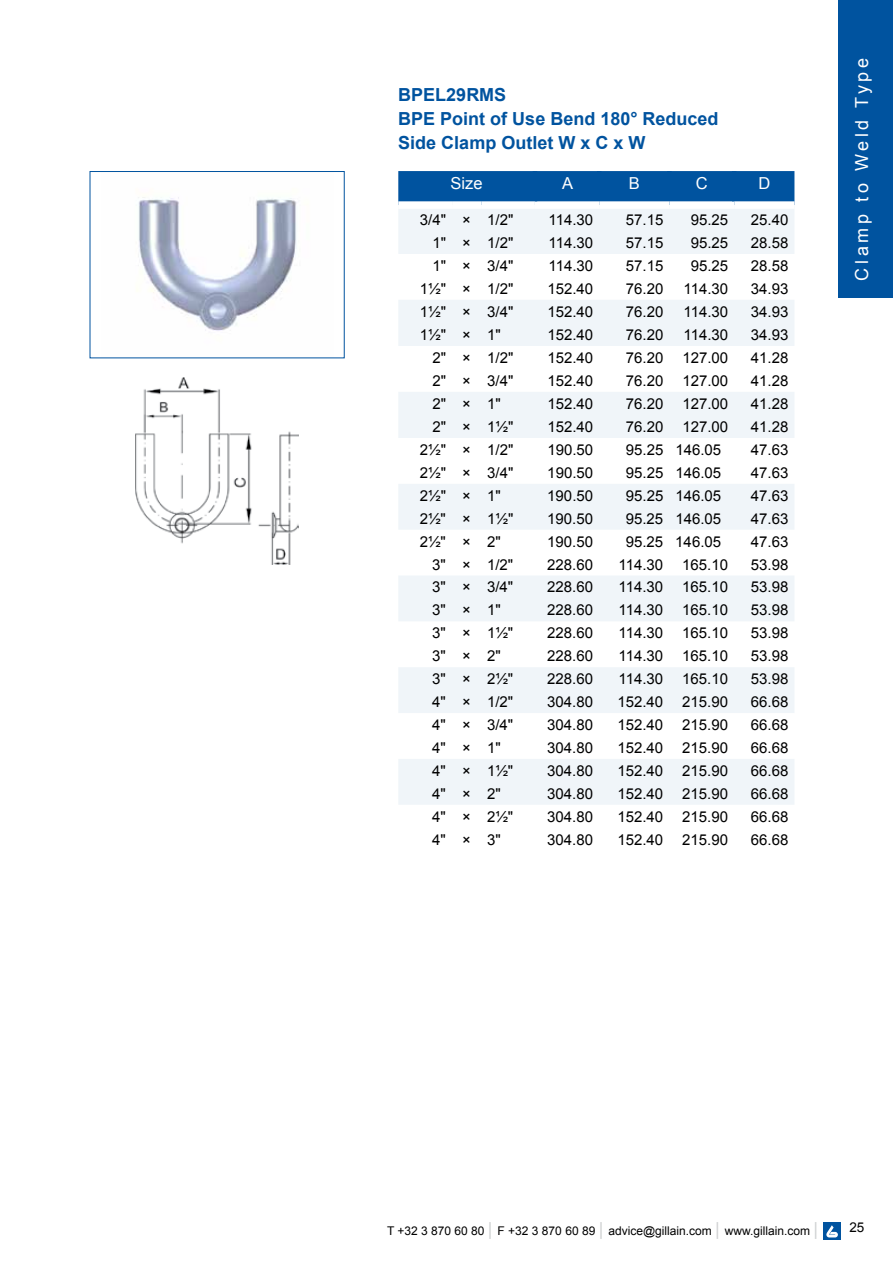
<style>
.page{position:relative;width:893px;height:1263px;background:#fff}
.page>*{position:absolute;margin:0;border:0;box-sizing:border-box;transform-origin:0 0}
.t1{font:700 18px/24px "Arial";color:#00539f}
.t2{font:18px "Arial";letter-spacing:.2em;color:#fff}
.t3{font:16.5px "Arial";color:#fff}
.t4{font:15px "Arial";color:#000}
.t5{font:13.5px "Arial";color:#000}
.t6{font:12px "Arial";color:#000}
.s1{font-size:18px;color:#d1d3d4}
</style>
<div class="page">
<div style="left:823px;top:1222px;width:17px;height:17px;background:#00539f"></div>
<svg style="left:826px;top:1225px;width:12px;height:12px"></svg>
<img style="left:138px;top:197px;width:159px;height:134px">
<img style="left:136px;top:378px;width:162px;height:186px">
<div style="left:398px;top:171px;width:396px;height:30px;background:#00539f"></div>
<svg style="left:398px;top:209px;width:396px;height:596px;fill:#f0f5f9"></svg>
<hr style="left:597px;top:171px;width:4px;height:30px;background:#00539f">
<div style="left:667px;top:171px;width:5px;height:30px;background:#00539f"></div>
<hr style="left:533px;top:171px;width:4px;height:30px;background:#00539f">
<hr style="left:732px;top:171px;width:4px;height:30px;background:#00539f">
<div style="left:838px;top:0;width:55px;height:298px;background:#00539f"></div>
<p class="t1" style="left:398px;top:83px;width:322px">BPEL29RMS<br>BPE Point of Use Bend 180° Reduced<br>Side Clamp Outlet W x C x W</p>
<p class="t3" style="left:451px;top:172px;width:34px">Size</p>
<p class="t3" style="left:562px;top:172px;width:13px">A</p>
<p class="t3" style="left:629px;top:172px;width:13px">B</p>
<p class="t3" style="left:696px;top:172px;width:13px">C</p>
<p class="t3" style="left:758px;top:172px;width:13px">D</p>
<p class="t4" style="left:420px;top:210px;width:95px">3/4" × 1/2"</p>
<p class="t4" style="left:548px;top:210px;width:46px">114.30</p>
<p class="t4" style="left:626px;top:210px;width:39px">57.15</p>
<p class="t4" style="left:691px;top:210px;width:39px">95.25</p>
<p class="t4" style="left:751px;top:210px;width:39px">25.40</p>
<p class="t4" style="left:432px;top:233px;width:83px">1" × 1/2"</p>
<p class="t4" style="left:548px;top:233px;width:46px">114.30</p>
<p class="t4" style="left:626px;top:233px;width:39px">57.15</p>
<p class="t4" style="left:691px;top:233px;width:39px">95.25</p>
<p class="t4" style="left:751px;top:233px;width:39px">28.58</p>
<p class="t4" style="left:432px;top:256px;width:83px">1" × 3/4"</p>
<p class="t4" style="left:548px;top:256px;width:46px">114.30</p>
<p class="t4" style="left:626px;top:256px;width:39px">57.15</p>
<p class="t4" style="left:691px;top:256px;width:39px">95.25</p>
<p class="t4" style="left:751px;top:256px;width:39px">28.58</p>
<p class="t4" style="left:420px;top:279px;width:95px">1½" × 1/2"</p>
<p class="t4" style="left:547px;top:279px;width:47px">152.40</p>
<p class="t4" style="left:626px;top:279px;width:39px">76.20</p>
<p class="t4" style="left:683px;top:279px;width:46px">114.30</p>
<p class="t4" style="left:751px;top:279px;width:39px">34.93</p>
<p class="t4" style="left:420px;top:302px;width:95px">1½" × 3/4"</p>
<p class="t4" style="left:547px;top:302px;width:47px">152.40</p>
<p class="t4" style="left:626px;top:302px;width:39px">76.20</p>
<p class="t4" style="left:683px;top:302px;width:46px">114.30</p>
<p class="t4" style="left:751px;top:302px;width:39px">34.93</p>
<p class="t4" style="left:420px;top:324px;width:83px">1½" × 1"</p>
<p class="t4" style="left:547px;top:324px;width:47px">152.40</p>
<p class="t4" style="left:626px;top:324px;width:39px">76.20</p>
<p class="t4" style="left:683px;top:324px;width:46px">114.30</p>
<p class="t4" style="left:751px;top:324px;width:39px">34.93</p>
<p class="t4" style="left:432px;top:348px;width:83px">2" × 1/2"</p>
<p class="t4" style="left:547px;top:348px;width:47px">152.40</p>
<p class="t4" style="left:626px;top:348px;width:39px">76.20</p>
<p class="t4" style="left:682px;top:348px;width:47px">127.00</p>
<p class="t4" style="left:751px;top:348px;width:39px">41.28</p>
<p class="t4" style="left:432px;top:371px;width:83px">2" × 3/4"</p>
<p class="t4" style="left:547px;top:371px;width:47px">152.40</p>
<p class="t4" style="left:626px;top:371px;width:39px">76.20</p>
<p class="t4" style="left:682px;top:371px;width:47px">127.00</p>
<p class="t4" style="left:751px;top:371px;width:39px">41.28</p>
<p class="t4" style="left:432px;top:394px;width:70px">2" × 1"</p>
<p class="t4" style="left:547px;top:394px;width:47px">152.40</p>
<p class="t4" style="left:626px;top:394px;width:39px">76.20</p>
<p class="t4" style="left:682px;top:394px;width:47px">127.00</p>
<p class="t4" style="left:751px;top:394px;width:39px">41.28</p>
<p class="t4" style="left:432px;top:417px;width:83px">2" × 1½"</p>
<p class="t4" style="left:547px;top:417px;width:47px">152.40</p>
<p class="t4" style="left:626px;top:417px;width:39px">76.20</p>
<p class="t4" style="left:682px;top:417px;width:47px">127.00</p>
<p class="t4" style="left:751px;top:417px;width:39px">41.28</p>
<p class="t4" style="left:420px;top:440px;width:95px">2½" × 1/2"</p>
<p class="t4" style="left:547px;top:440px;width:47px">190.50</p>
<p class="t4" style="left:626px;top:440px;width:97px">95.25 146.05</p>
<p class="t4" style="left:751px;top:440px;width:39px">47.63</p>
<p class="t4" style="left:420px;top:463px;width:95px">2½" × 3/4"</p>
<p class="t4" style="left:547px;top:463px;width:47px">190.50</p>
<p class="t4" style="left:626px;top:463px;width:97px">95.25 146.05</p>
<p class="t4" style="left:751px;top:463px;width:39px">47.63</p>
<p class="t4" style="left:420px;top:486px;width:83px">2½" × 1"</p>
<p class="t4" style="left:547px;top:486px;width:47px">190.50</p>
<p class="t4" style="left:626px;top:486px;width:97px">95.25 146.05</p>
<p class="t4" style="left:751px;top:486px;width:39px">47.63</p>
<p class="t4" style="left:420px;top:509px;width:95px">2½" × 1½"</p>
<p class="t4" style="left:547px;top:509px;width:47px">190.50</p>
<p class="t4" style="left:626px;top:509px;width:97px">95.25 146.05</p>
<p class="t4" style="left:751px;top:509px;width:39px">47.63</p>
<p class="t4" style="left:420px;top:531px;width:83px">2½" × 2"</p>
<p class="t4" style="left:547px;top:531px;width:47px">190.50</p>
<p class="t4" style="left:626px;top:531px;width:97px">95.25 146.05</p>
<p class="t4" style="left:751px;top:531px;width:39px">47.63</p>
<p class="t4" style="left:432px;top:554px;width:83px">3" × 1/2"</p>
<p class="t4" style="left:547px;top:554px;width:47px">228.60</p>
<p class="t4" style="left:618px;top:554px;width:46px">114.30</p>
<p class="t4" style="left:682px;top:554px;width:47px">165.10</p>
<p class="t4" style="left:751px;top:554px;width:39px">53.98</p>
<p class="t4" style="left:432px;top:577px;width:83px">3" × 3/4"</p>
<p class="t4" style="left:547px;top:577px;width:47px">228.60</p>
<p class="t4" style="left:618px;top:577px;width:46px">114.30</p>
<p class="t4" style="left:682px;top:577px;width:47px">165.10</p>
<p class="t4" style="left:751px;top:577px;width:39px">53.98</p>
<p class="t4" style="left:432px;top:600px;width:70px">3" × 1"</p>
<p class="t4" style="left:547px;top:600px;width:47px">228.60</p>
<p class="t4" style="left:618px;top:600px;width:46px">114.30</p>
<p class="t4" style="left:682px;top:600px;width:47px">165.10</p>
<p class="t4" style="left:751px;top:600px;width:39px">53.98</p>
<p class="t4" style="left:432px;top:623px;width:83px">3" × 1½"</p>
<p class="t4" style="left:547px;top:623px;width:47px">228.60</p>
<p class="t4" style="left:618px;top:623px;width:46px">114.30</p>
<p class="t4" style="left:682px;top:623px;width:47px">165.10</p>
<p class="t4" style="left:751px;top:623px;width:39px">53.98</p>
<p class="t4" style="left:432px;top:646px;width:70px">3" × 2"</p>
<p class="t4" style="left:547px;top:646px;width:47px">228.60</p>
<p class="t4" style="left:618px;top:646px;width:46px">114.30</p>
<p class="t4" style="left:682px;top:646px;width:47px">165.10</p>
<p class="t4" style="left:751px;top:646px;width:39px">53.98</p>
<p class="t4" style="left:432px;top:669px;width:83px">3" × 2½"</p>
<p class="t4" style="left:547px;top:669px;width:47px">228.60</p>
<p class="t4" style="left:618px;top:669px;width:46px">114.30</p>
<p class="t4" style="left:682px;top:669px;width:47px">165.10</p>
<p class="t4" style="left:751px;top:669px;width:39px">53.98</p>
<p class="t4" style="left:432px;top:692px;width:83px">4" × 1/2"</p>
<p class="t4" style="left:547px;top:692px;width:47px">304.80</p>
<p class="t4" style="left:617px;top:692px;width:47px">152.40</p>
<p class="t4" style="left:682px;top:692px;width:47px">215.90</p>
<p class="t4" style="left:751px;top:692px;width:39px">66.68</p>
<p class="t4" style="left:432px;top:715px;width:83px">4" × 3/4"</p>
<p class="t4" style="left:547px;top:715px;width:47px">304.80</p>
<p class="t4" style="left:617px;top:715px;width:47px">152.40</p>
<p class="t4" style="left:682px;top:715px;width:47px">215.90</p>
<p class="t4" style="left:751px;top:715px;width:39px">66.68</p>
<p class="t4" style="left:432px;top:738px;width:70px">4" × 1"</p>
<p class="t4" style="left:547px;top:738px;width:47px">304.80</p>
<p class="t4" style="left:617px;top:738px;width:47px">152.40</p>
<p class="t4" style="left:682px;top:738px;width:47px">215.90</p>
<p class="t4" style="left:751px;top:738px;width:39px">66.68</p>
<p class="t4" style="left:432px;top:761px;width:83px">4" × 1½"</p>
<p class="t4" style="left:547px;top:761px;width:47px">304.80</p>
<p class="t4" style="left:617px;top:761px;width:47px">152.40</p>
<p class="t4" style="left:682px;top:761px;width:47px">215.90</p>
<p class="t4" style="left:751px;top:761px;width:39px">66.68</p>
<p class="t4" style="left:432px;top:784px;width:70px">4" × 2"</p>
<p class="t4" style="left:547px;top:784px;width:47px">304.80</p>
<p class="t4" style="left:617px;top:784px;width:47px">152.40</p>
<p class="t4" style="left:682px;top:784px;width:47px">215.90</p>
<p class="t4" style="left:751px;top:784px;width:39px">66.68</p>
<p class="t4" style="left:432px;top:806px;width:83px">4" × 2½"</p>
<p class="t4" style="left:547px;top:806px;width:47px">304.80</p>
<p class="t4" style="left:617px;top:806px;width:47px">152.40</p>
<p class="t4" style="left:682px;top:806px;width:47px">215.90</p>
<p class="t4" style="left:751px;top:806px;width:39px">66.68</p>
<p class="t4" style="left:432px;top:829px;width:70px">4" × 3"</p>
<p class="t4" style="left:547px;top:829px;width:47px">304.80</p>
<p class="t4" style="left:617px;top:829px;width:47px">152.40</p>
<p class="t4" style="left:682px;top:829px;width:47px">215.90</p>
<p class="t4" style="left:751px;top:829px;width:39px">66.68</p>
<p class="t2" style="left:850px;top:281px;width:224px;rotate:-90deg">Clamp to Weld Type</p>
<p class="t6" style="left:387px;top:1223px;width:433px">T +32 3 870 60 80 <span class="s1">|</span> F +32 3 870 60 89 <span class="s1">|</span> advice@gillain.com <span class="s1">|</span> www.gillain.com <span class="s1">|</span></p>
<p class="t5" style="left:849px;top:1218px;width:17px">25</p>
</div>
